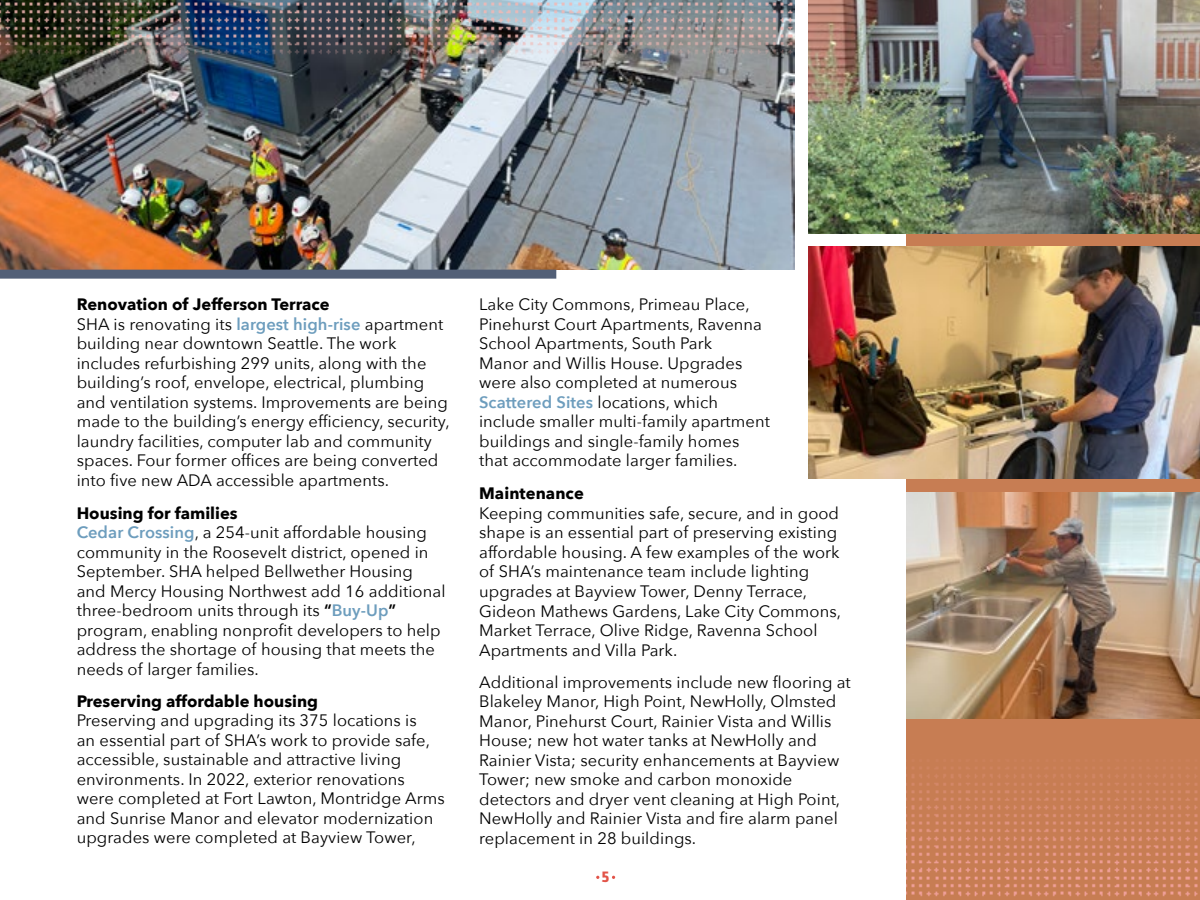
<style>
.page{position:relative;width:1200px;height:900px;background:#fff}
.page>*{position:absolute;margin:0;border:0;box-sizing:border-box;transform-origin:0 0}
.t1{font:16.5px/19.5px "Avenir Next";letter-spacing:.005em;color:#000}
.t2{font:700 16.5px "Avenir Next";color:#000}
.t3{font:15px "Bunday Sans Extra Bold Up";color:#e25348}
.s1{font-weight:700}
.s2{font-weight:600;color:#6d9dbd}
.s3{font-weight:600}
</style>
<div class="page">
<div style="left:906px;top:115px;width:294px;height:785px;background:#c77d53"></div>
<img style="left:0;top:66px;width:795px;height:204px">
<div style="left:0;top:270px;width:556px;height:9px;background:#525f77"></div>
<img style="left:808px;top:246px;width:392px;height:233px">
<img style="left:808px;top:0;width:392px;height:234px">
<img style="left:906px;top:493px;width:294px;height:226px">
<img style="left:906px;top:767px;width:292px;height:130px">
<img style="left:0;top:0;width:795px;height:66px">
<p class="t1" style="left:77px;top:294px;width:375px"><span class="s1">Renovation of Jefferson Terrace<br></span>SHA is renovating its <span class="s2">largest high-rise</span> apartment building near downtown Seattle. The work includes refurbishing 299 units, along with the building’s roof, envelope, electrical, plumbing and ventilation systems. Improvements are being made to the building’s energy efficiency, security, laundry facilities, computer lab and community spaces. Four former offices are being converted into five new ADA accessible apartments.</p>
<p class="t1" style="left:77px;top:502px;width:370px"><span class="s1">Housing for families<br></span><span class="s2">Cedar Crossing</span>, a 254-unit affordable housing community in the Roosevelt district, opened in September. SHA helped Bellwether Housing and Mercy Housing Northwest add 16 additional three-bedroom units through its <span class="s3">“</span><span class="s2">Buy-Up</span><span class="s3">” </span>program, enabling nonprofit developers to help address the shortage of housing that meets the needs of larger families.</p>
<p class="t2" style="left:77px;top:687px;width:243px">Preserving affordable housing</p>
<p class="t1" style="left:77px;top:710px;width:370px">Preserving and upgrading its 375 locations is<br>an essential part of SHA’s work to provide safe, accessible, sustainable and attractive living environments. In 2022, exterior renovations were completed at Fort Lawton, Montridge Arms and Sunrise Manor and elevator modernization upgrades were completed at Bayview Tower,</p>
<p class="t1" style="left:479px;top:294px;width:292px">Lake City Commons, Primeau Place, Pinehurst Court Apartments, Ravenna School Apartments, South Park<br>Manor and Willis House. Upgrades were also completed at numerous <span class="s2">Scattered Sites</span> locations, which include smaller multi-family apartment buildings and single-family homes that accommodate larger families.</p>
<p class="t2" style="left:479px;top:479px;width:106px">Maintenance</p>
<p class="t1" style="left:479px;top:503px;width:364px">Keeping communities safe, secure, and in good shape is an essential part of preserving existing affordable housing. A few examples of the work of SHA’s maintenance team include lighting upgrades at Bayview Tower, Denny Terrace, Gideon Mathews Gardens, Lake City Commons, Market Terrace, Olive Ridge, Ravenna School Apartments and Villa Park.</p>
<p class="t1" style="left:479px;top:672px;width:373px">Additional improvements include new flooring at Blakeley Manor, High Point, NewHolly, Olmsted Manor, Pinehurst Court, Rainier Vista and Willis House; new hot water tanks at NewHolly and Rainier Vista; security enhancements at Bayview Tower; new smoke and carbon monoxide detectors and dryer vent cleaning at High Point, NewHolly and Rainier Vista and fire alarm panel replacement in 28 buildings.</p>
<p class="t3" style="left:602px;top:868px;width:9px">5</p>
</div>
